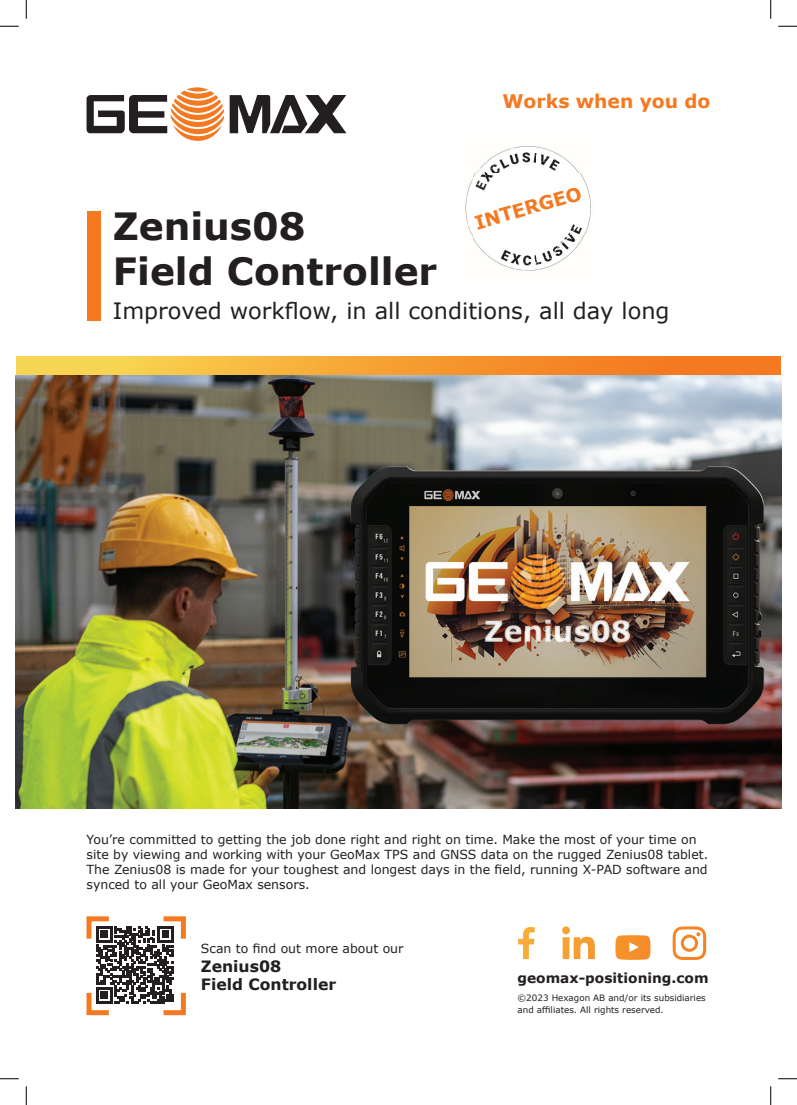
<style>
.page{position:relative;width:797px;height:1105px;background:#fff}
.page>*{position:absolute;margin:0;border:0;box-sizing:border-box;transform-origin:0 0}
.t1{font:700 37.5px/45px "Verdana";color:#231f20}
.t2{font:22.5px "Verdana";color:#231f20}
.t3{font:700 18.75px "Verdana";color:#f47921}
.t4{font:700 15.62px/18.8px "Verdana";color:#231f20}
.t5{font:700 13.75px "Verdana";color:#231f20}
.t6{font:12.5px/15px "Verdana";color:#231f20}
.t7{font:8.75px/11.2px "Verdana";color:#231f20}
</style>
<div class="page">
<div style="left:86px;top:211px;width:14px;height:109px;background:#f47921"></div>
<div style="left:16px;top:356px;width:764px;height:19px;background:linear-gradient(to right,#f9dc55,#f36a17)"></div>
<svg style="left:615px;top:935px;width:35px;height:25px"></svg>
<svg style="left:562px;top:926px;width:33px;height:33px"></svg>
<svg style="left:518px;top:927px;width:16px;height:32px"></svg>
<svg style="left:672px;top:926px;width:34px;height:34px"></svg>
<svg style="left:230px;top:95px;width:116px;height:38px"></svg>
<svg style="left:187px;top:87px;width:21px;height:5px"></svg>
<svg style="left:86px;top:91px;width:138px;height:50px"></svg>
<img style="left:16px;top:375px;width:765px;height:434px">
<svg style="left:86px;top:916px;width:100px;height:100px"></svg>
<img style="left:465px;top:146px;width:126px;height:125px">
<svg style="left:0;top:25px;width:19px;height:2px"></svg>
<svg style="left:778px;top:25px;width:19px;height:2px"></svg>
<svg style="left:0;top:1078px;width:19px;height:1px"></svg>
<svg style="left:778px;top:1078px;width:19px;height:1px"></svg>
<svg style="left:25px;top:0;width:2px;height:19px"></svg>
<svg style="left:25px;top:1086px;width:2px;height:19px"></svg>
<svg style="left:770px;top:0;width:1px;height:19px"></svg>
<svg style="left:770px;top:1086px;width:1px;height:19px"></svg>
<h3 class="t3" style="left:502px;top:88px;width:209px">Works when you do</h3>
<h3 class="t3" style="left:471px;top:210px;width:112px;rotate:-16deg">INTERGEO</h3>
<h1 class="t1" style="left:113px;top:203px;width:326px">Zenius08<br>Field Controller</h1>
<h2 class="t2" style="left:113px;top:295px;width:558px">Improved workflow, in all conditions, all day long</h2>
<p class="t6" style="left:86px;top:831px;width:623px">You’re committed to getting the job done right and right on time. Make the most of your time on site by viewing and working with your GeoMax TPS and GNSS data on the rugged Zenius08 tablet.<br>The Zenius08 is made for your toughest and longest days in the field, running X-PAD software and synced to all your GeoMax sensors.</p>
<p class="t6" style="left:201px;top:941px;width:204px">Scan to find out more about our</p>
<p class="t4" style="left:201px;top:956px;width:137px">Zenius08<br>Field Controller</p>
<p class="t5" style="left:517px;top:968px;width:192px">geomax-positioning.com</p>
<p class="t7" style="left:517px;top:992px;width:190px">©2023 Hexagon AB and/or its subsidiaries and affiliates. All rights reserved.</p>
</div>
